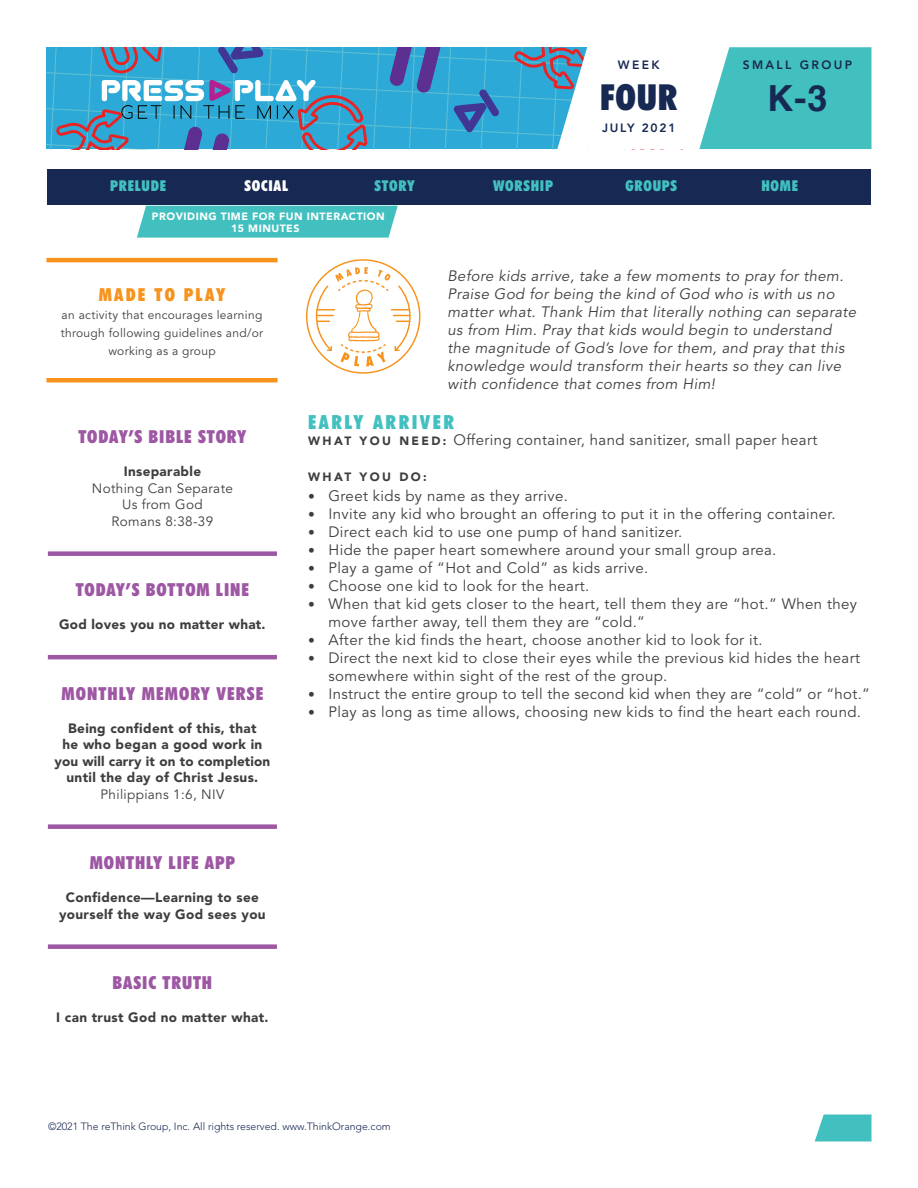
<style>
.page{position:relative;width:918px;height:1188px;background:#fff}
.page>*{position:absolute;margin:0;border:0;box-sizing:border-box;transform-origin:0 0}
.t1{font:900 condensed 36px "Futura BT";color:#172953}
.t2{font:700 36px "Helvetica";color:#172953}
.Paragraph_Style_1{font:900 condensed 19.5px "Futura BT";letter-spacing:.125em;color:#42c0bf}
.t3{font:900 condensed 18px "Futura BT";letter-spacing:.05em;color:#9d57a3}
.Paragraph_Style_1-2{font:900 condensed 18px "Futura BT";letter-spacing:.125em;color:#f7931d}
.Paragraph_Style_1-3{font:15px/18px "Avenir LT Std";letter-spacing:.025em;color:#3e3e3f}
.Paragraph_Style_1-4{font:italic 15px/18px "Avenir LT Std";letter-spacing:.025em;color:#3e3e3f}
.t4{font:900 condensed 15px "Futura BT";letter-spacing:.05em;color:#42c0bf}
.t5{font:900 condensed 15px "Futura BT";letter-spacing:.05em;color:#fff}
.t6{font:900 13.5px/16.5px "Avenir LT Std";letter-spacing:.025em;color:#3e3e3f;text-align:center}
.t7{font:13.5px/16.5px "Avenir LT Std";letter-spacing:.025em;color:#3e3e3f;text-align:center}
.Paragraph_Style_1-5{font:12px/18px "Avenir LT Std";letter-spacing:.025em;color:#3e3e3f;text-align:center}
.t8{font:800 12px "Avenir LT Std";letter-spacing:.2em;color:#172953}
.Paragraph_Style_1-6{font:900 12px "Avenir LT Std";letter-spacing:.2em;color:#3e3e3f}
.t9{font:800 12px "Avenir LT Std";letter-spacing:.15em;color:#172953}
.t10{font:300 10.5px "Avenir LT Std";color:#172953}
.t11{font:900 10.5px/12px "Avenir LT Std";letter-spacing:.05em;color:#fff;text-align:center}
.s1{font-weight:900;font-size:12px}
.s2{font-family:"Avenir";font-size:13.5px}
</style>
<div class="page">
<svg style="left:46px;top:47px;width:826px;height:103px"></svg>
<svg style="left:815px;top:1114px;width:57px;height:28px;background:#57c7c6"></svg>
<div style="left:48px;top:551px;width:229px;height:5px;background:#9d57a3"></div>
<hr style="left:48px;top:655px;width:229px;height:4px;background:#9d57a3">
<div style="left:48px;top:824px;width:229px;height:5px;background:#9d57a3"></div>
<div style="left:48px;top:944px;width:229px;height:5px;background:#9d57a3"></div>
<div style="left:137px;top:206px;width:261px;height:32px;background:#42c0bf"></div>
<div style="left:47px;top:170px;width:824px;height:36px;background:#172953"></div>
<svg style="left:306px;top:259px;width:114px;height:115px"></svg>
<hr style="left:46px;top:378px;width:232px;height:4px;background:#f7931d">
<hr style="left:46px;top:258px;width:232px;height:4px;background:#f7931d">
<p class="t8" style="left:618px;top:58px;width:43px">WEEK</p>
<h1 class="t1" style="left:600px;top:75px;width:79px">FOUR</h1>
<p class="t9" style="left:602px;top:121px;width:75px">JULY 2021</p>
<p class="t8" style="left:743px;top:58px;width:111px">SMALL GROUP</p>
<h1 class="t2" style="left:768px;top:69px;width:61px">K-3</h1>
<p class="t4" style="left:110px;top:177px;width:57px">PRELUDE</p>
<p class="t5" style="left:245px;top:177px;width:45px">SOCIAL</p>
<p class="t4" style="left:375px;top:177px;width:42px">STORY</p>
<p class="t4" style="left:493px;top:177px;width:62px">WORSHIP</p>
<p class="t4" style="left:626px;top:177px;width:53px">GROUPS</p>
<p class="t4" style="left:761px;top:177px;width:38px">HOME</p>
<p class="t11" style="left:152px;top:210px;width:234px">PROVIDING TIME FOR FUN INTERACTION<br>15 MINUTES</p>
<p class="Paragraph_Style_1-2" style="left:99px;top:284px;width:128px">MADE TO PLAY</p>
<p class="Paragraph_Style_1-5" style="left:61px;top:306px;width:204px">an activity that encourages learning through following guidelines and/or working as a group</p>
<p class="t3" style="left:78px;top:426px;width:169px">TODAY’S BIBLE STORY</p>
<p class="t6" style="left:124px;top:463px;width:79px">Inseparable</p>
<p class="t7" style="left:92px;top:480px;width:143px">Nothing Can Separate<br>Us from God<br>Romans 8:38-39</p>
<p class="t3" style="left:76px;top:579px;width:175px">TODAY’S BOTTOM LINE</p>
<p class="t6" style="left:59px;top:616px;width:208px">God loves you no matter what.</p>
<p class="t3" style="left:61px;top:683px;width:203px">MONTHLY MEMORY VERSE</p>
<p class="t6" style="left:54px;top:720px;width:217px">Being confident of this, that<br>he who began a good work in you will carry it on to completion until the day of Christ Jesus.</p>
<p class="t7" style="left:101px;top:786px;width:125px">Philippians 1:6, NIV</p>
<p class="t3" style="left:90px;top:852px;width:147px">MONTHLY LIFE APP</p>
<p class="t6" style="left:59px;top:889px;width:208px">Confidence—Learning to see yourself the way God sees you</p>
<p class="t3" style="left:113px;top:972px;width:101px">BASIC TRUTH</p>
<p class="t6" style="left:56px;top:1009px;width:214px">I can trust God no matter what.</p>
<p class="Paragraph_Style_1-4" style="left:447px;top:267px;width:410px">Before kids arrive, take a few moments to pray for them.<br>Praise God for being the kind of God who is with us no matter what. Thank Him that literally nothing can separate us from Him. Pray that kids would begin to understand the magnitude of God’s love for them, and pray that this knowledge would transform their hearts so they can live with confidence that comes from Him!</p>
<p class="Paragraph_Style_1" style="left:308px;top:410px;width:147px">EARLY ARRIVER</p>
<p class="Paragraph_Style_1-3" style="left:308px;top:431px;width:511px"><span class="s1">W H AT Y O U N E E D :</span> Offering container, hand sanitizer, small paper heart</p>
<p class="Paragraph_Style_1-6" style="left:308px;top:470px;width:120px">WHAT YOU DO:</p>
<p class="Paragraph_Style_1-3" style="left:308px;top:487px;width:261px"><span class="s2">•</span> Greet kids by name as they arrive.</p>
<p class="Paragraph_Style_1-3" style="left:308px;top:505px;width:529px"><span class="s2">•</span> Invite any kid who brought an offering to put it in the offering container.</p>
<p class="Paragraph_Style_1-3" style="left:308px;top:523px;width:375px"><span class="s2">•</span> Direct each kid to use one pump of hand sanitizer.</p>
<p class="Paragraph_Style_1-3" style="left:308px;top:541px;width:470px"><span class="s2">•</span> Hide the paper heart somewhere around your small group area.</p>
<p class="Paragraph_Style_1-3" style="left:308px;top:559px;width:342px"><span class="s2">•</span> Play a game of “Hot and Cold” as kids arrive.</p>
<p class="Paragraph_Style_1-3" style="left:308px;top:577px;width:282px"><span class="s2">•</span> Choose one kid to look for the heart.</p>
<p class="Paragraph_Style_1-3" style="left:328px;top:595px;width:530px;text-indent:-20px"><span class="s2">•</span> When that kid gets closer to the heart, tell them they are “hot.” When they move farther away, tell them they are “cold.”</p>
<p class="Paragraph_Style_1-3" style="left:308px;top:631px;width:456px"><span class="s2">•</span> After the kid finds the heart, choose another kid to look for it.</p>
<p class="Paragraph_Style_1-3" style="left:328px;top:649px;width:533px;text-indent:-20px"><span class="s2">•</span> Direct the next kid to close their eyes while the previous kid hides the heart somewhere within sight of the rest of the group.</p>
<p class="Paragraph_Style_1-3" style="left:308px;top:685px;width:563px"><span class="s2">•</span> Instruct the entire group to tell the second kid when they are “cold” or “hot.”</p>
<p class="Paragraph_Style_1-3" style="left:308px;top:703px;width:554px"><span class="s2">•</span> Play as long as time allows, choosing new kids to find the heart each round.</p>
<p class="t10" style="left:48px;top:1120px;width:344px">©2021 The reThink Group, Inc. All rights reserved. www.ThinkOrange.com</p>
</div>
